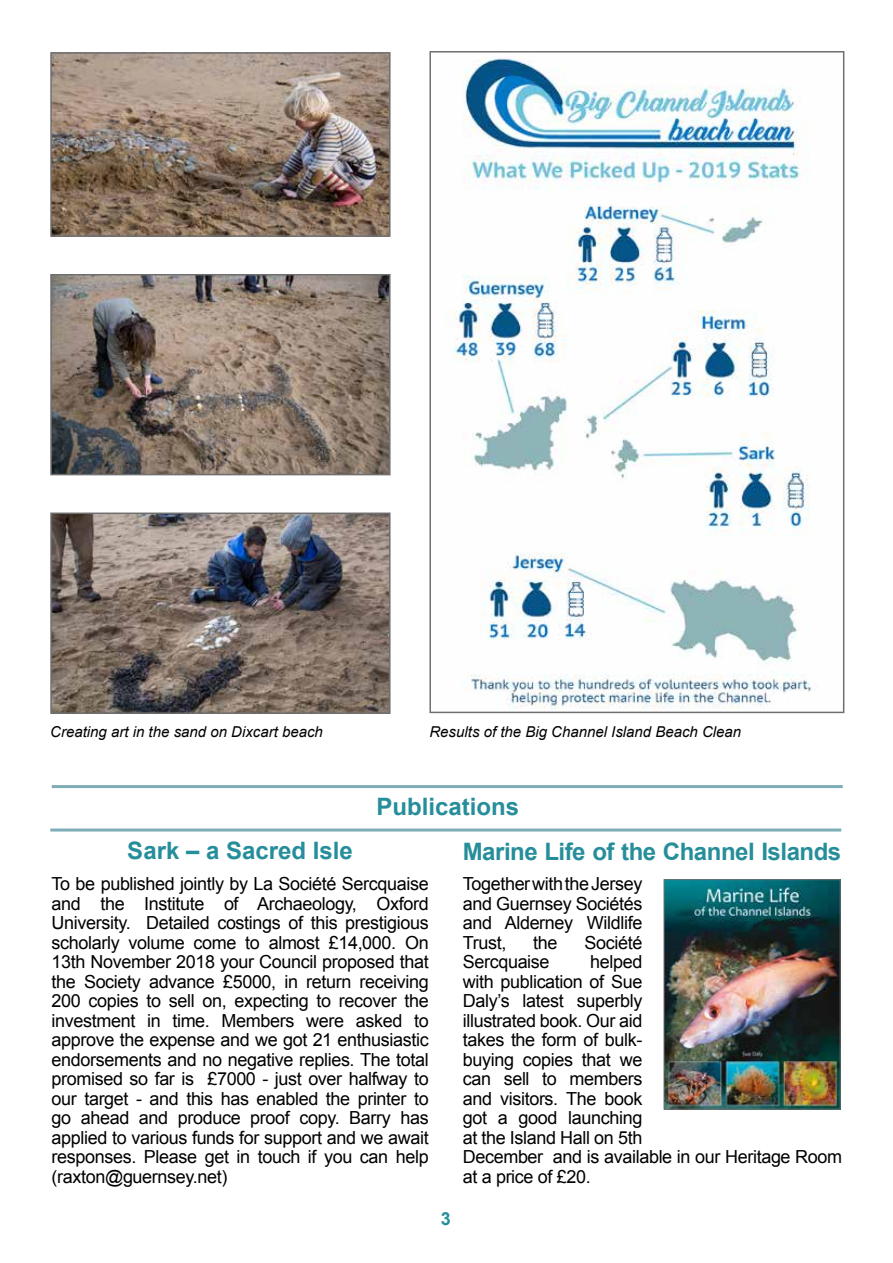
<style>
.page{position:relative;width:893px;height:1263px;background:#fff}
.page>*{position:absolute;margin:0;border:0;box-sizing:border-box;transform-origin:0 0}
.t1{font:700 24px "Arial";letter-spacing:-.02em;color:#268e9a}
.t2{font:700 24px "Arial";color:#268e9a}
.t3{font:18px/19.5px "Arial";letter-spacing:-.02em;color:#000;text-align:justify}
.t4{font:700 18px "Arial";color:#268e9a}
.t5{font:italic 15px "Arial";color:#000}
</style>
<div class="page">
<hr style="left:50px;top:828px;width:791px;height:3px;background:#7dadb6">
<hr style="left:52px;top:785px;width:791px;height:3px;background:#7dadb6">
<img style="left:666px;top:881px;width:172px;height:226px">
<div style="left:664px;top:879px;width:176px;height:230px;border:1px solid #706f6f"></div>
<img style="left:446px;top:58px;width:366px;height:651px">
<div style="left:429px;top:51px;width:415px;height:662px;border:2px solid #706f6f"></div>
<img style="left:53px;top:55px;width:335px;height:179px">
<div style="left:50px;top:52px;width:341px;height:185px;border:2px solid #706f6f"></div>
<img style="left:53px;top:277px;width:335px;height:195px">
<div style="left:50px;top:274px;width:341px;height:201px;border:2px solid #706f6f"></div>
<img style="left:53px;top:515px;width:335px;height:196px">
<div style="left:50px;top:512px;width:341px;height:202px;border:2px solid #706f6f"></div>
<p class="t5" style="left:50px;top:722px;width:274px">Creating art in the sand on Dixcart beach</p>
<p class="t5" style="left:429px;top:722px;width:313px">Results of the Big Channel Island Beach Clean</p>
<h1 class="t2" style="left:377px;top:790px;width:144px">Publications</h1>
<h1 class="t2" style="left:127px;top:834px;width:227px">Sark – a Sacred Isle</h1>
<p class="t3" style="left:52px;top:874px;width:379px">To be published jointly by La Société Sercquaise and the Institute of Archaeology, Oxford University. Detailed costings of this prestigious scholarly volume come to almost £14,000. On 13th November 2018 your Council proposed that the Society advance £5000, in return receiving 200 copies to sell on, expecting to recover the investment in time. Members were asked to approve the expense and we got 21 enthusiastic endorsements and no negative replies. The total promised so far is £7000 - just over halfway to our target - and this has enabled the printer to go ahead and produce proof copy. Barry has applied to various funds for support and we await responses. Please get in touch if you can help (raxton@guernsey.net)</p>
<p class="t4" style="left:441px;top:1207px;width:12px">3</p>
<h1 class="t1" style="left:463px;top:836px;width:380px">Marine Life of the Channel Islands</h1>
<p class="t3" style="left:463px;top:874px;width:181px">Together with the Jersey and Guernsey Sociétés and Alderney Wildlife Trust,</p>
<p class="t3" style="left:533px;top:933px;width:26px">the</p>
<p class="t3" style="left:584px;top:933px;width:59px">Société</p>
<p class="t3" style="left:463px;top:952px;width:88px">Sercquaise</p>
<p class="t3" style="left:463px;top:952px;width:381px;text-align:left;text-indent:127px">helped<br>with publication of Sue<br>Daly’s latest superbly<br>illustrated book. Our aid<br>takes the form of bulk-<br>buying copies that we<br>can sell to members<br>and visitors. The book<br>got a good launching<br>at the Island Hall on 5th<br>December and is available in our Heritage Room at a price of £20.</p>
</div>
